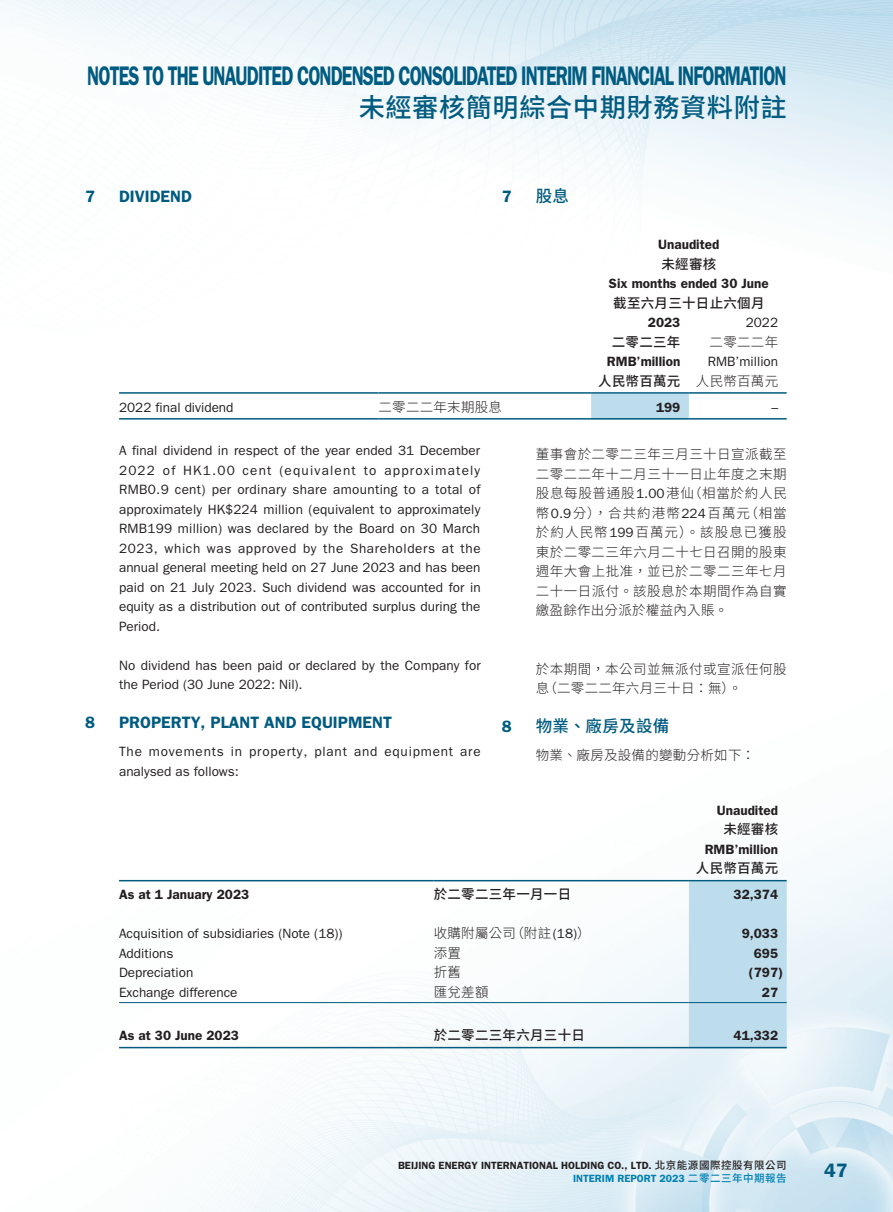
<style>
.page{position:relative;width:893px;height:1212px;background:#fff}
.page>*{position:absolute;margin:0;border:0;box-sizing:border-box;transform-origin:0 0}
.t1{font:600 27px "ITC Franklin Gothic Std";letter-spacing:-.05em;color:#005b80;scale:.68 1}
.t2{font:500 26.25px "Noto Sans CJ Ktc";letter-spacing:.02em;color:#005b80}
.t3{font:600 19.5px "ITC Franklin Gothic Std";color:#005b80}
._01_H1{font:600 16.5px "ITC Franklin Gothic Std";color:#005b80}
._01_H1-2{font:500 16.5px "Noto Sans CJ Ktc";letter-spacing:.02em;color:#005b80}
._00_txt{font:13.5px/19.5px "ITC Franklin Gothic Std";color:#231f20;text-align:justify}
._00_txt-2{font:300 13.5px/19.5px "Noto Sans CJ Ktc";letter-spacing:.04em;color:#231f20;text-align:justify}
._50_Table_txt{font:600 13.5px "ITC Franklin Gothic Std";color:#231f20}
._50_Table_txt-2{font:13.5px "ITC Franklin Gothic Std";color:#231f20}
._00_txt-3{font:13.5px/19.5px "ITC Franklin Gothic Std";letter-spacing:.06em;color:#231f20}
._50_Table_txt-3{font:500 13.5px "Noto Sans CJ Ktc";letter-spacing:.02em;color:#231f20}
._50_Table_txt-4{font:300 13.5px "Noto Sans CJ Ktc";letter-spacing:.02em;color:#231f20}
._00_txt-4{font:300 13.5px "Noto Sans CJ Ktc";letter-spacing:.02em;color:#231f20}
.t4{font:600 10.5px/13.6px "ITC Franklin Gothic Std";color:#231f20;text-align:right}
.s1{font-family:"ITC Franklin Gothic Std";font-weight:400}
.s2{font-family:"Noto Sans CJ Ktc";font-weight:500}
.s3{color:#007fb2}
.s4{font-family:"Noto Sans CJ Ktc";font-weight:500;color:#007fb2}
</style>
<div class="page">
<img style="left:0;top:0;width:893px;height:1212px">
<div style="left:591px;top:394px;width:98px;height:24px;background:#bddded"></div>
<hr style="left:119px;top:392px;width:259px;height:2px;background:#005b80">
<hr style="left:378px;top:392px;width:213px;height:2px;background:#005b80">
<hr style="left:591px;top:392px;width:98px;height:2px;background:#005b80">
<hr style="left:689px;top:392px;width:98px;height:2px;background:#005b80">
<hr style="left:119px;top:418px;width:259px;height:2px;background:#005b80">
<hr style="left:378px;top:418px;width:213px;height:2px;background:#005b80">
<hr style="left:591px;top:418px;width:98px;height:2px;background:#005b80">
<hr style="left:689px;top:418px;width:98px;height:2px;background:#005b80">
<div style="left:689px;top:881px;width:98px;height:166px;background:#bddded"></div>
<hr style="left:119px;top:880px;width:315px;height:1px;background:#005b80">
<hr style="left:434px;top:880px;width:255px;height:1px;background:#005b80">
<hr style="left:689px;top:880px;width:98px;height:1px;background:#005b80">
<hr style="left:119px;top:1002px;width:315px;height:1px;background:#005b80">
<hr style="left:434px;top:1002px;width:255px;height:1px;background:#005b80">
<hr style="left:689px;top:1002px;width:98px;height:1px;background:#005b80">
<hr style="left:119px;top:1047px;width:315px;height:1px;background:#005b80">
<hr style="left:434px;top:1047px;width:255px;height:1px;background:#005b80">
<hr style="left:689px;top:1047px;width:98px;height:1px;background:#005b80">
<h1 class="t1" style="left:87px;top:59px;width:1030px">NOTES TO THE UNAUDITED CONDENSED CONSOLIDATED INTERIM FINANCIAL INFORMATION</h1>
<h2 class="t2" style="left:359px;top:92px;width:429px">未經審核簡明綜合中期財務資料附註</h2>
<p class="_01_H1" style="left:85px;top:186px;width:11px">7</p>
<p class="_01_H1" style="left:119px;top:186px;width:74px">DIVIDEND</p>
<p class="_01_H1" style="left:502px;top:186px;width:11px">7</p>
<p class="_01_H1-2" style="left:536px;top:186px;width:35px">股息</p>
<p class="_50_Table_txt" style="left:658px;top:236px;width:63px">Unaudited</p>
<p class="_50_Table_txt-3" style="left:661px;top:256px;width:56px">未經審核</p>
<p class="_50_Table_txt" style="left:609px;top:275px;width:161px">Six months ended 30 June</p>
<p class="_50_Table_txt-3" style="left:613px;top:295px;width:153px">截至六月三十日止六個月</p>
<p class="_50_Table_txt" style="left:648px;top:314px;width:34px">2023</p>
<p class="_50_Table_txt-2" style="left:746px;top:315px;width:34px">2022</p>
<p class="_50_Table_txt-3" style="left:612px;top:334px;width:70px">二零二三年</p>
<p class="_50_Table_txt-4" style="left:710px;top:334px;width:70px">二零二二年</p>
<p class="_50_Table_txt" style="left:607px;top:353px;width:75px">RMB’million</p>
<p class="_50_Table_txt-2" style="left:708px;top:354px;width:72px">RMB’million</p>
<p class="_50_Table_txt-3" style="left:598px;top:373px;width:84px">人民幣百萬元</p>
<p class="_50_Table_txt-4" style="left:696px;top:373px;width:84px">人民幣百萬元</p>
<p class="_50_Table_txt-2" style="left:119px;top:399px;width:116px">2022 final dividend</p>
<p class="_50_Table_txt-4" style="left:378px;top:399px;width:125px">二零二二年末期股息</p>
<p class="_50_Table_txt" style="left:656px;top:399px;width:26px">199</p>
<p class="_50_Table_txt-2" style="left:771px;top:399px;width:8px">–</p>
<p class="_00_txt" style="left:119px;top:441px;width:363px">A final dividend in respect of the year ended 31 December 2022 of HK1.00 cent (equivalent to approximately RMB0.9 cent) per ordinary share amounting to a total of approximately HK$224 million (equivalent to approximately RMB199 million) was declared by the Board on 30 March 2023, which was approved by the Shareholders at the annual general meeting held on 27 June 2023 and has been paid on 21 July 2023. Such dividend was accounted for in equity as a distribution out of contributed surplus during the Period.</p>
<p class="_00_txt" style="left:119px;top:656px;width:363px">No dividend has been paid or declared by the Company for the Period (30 June 2022: Nil).</p>
<p class="_00_txt-2" style="left:536px;top:445px;width:252px">董事會於二零二三年三月三十日宣派截至二零二二年十二月三十一日止年度之末期股息每股普通股<span class="s1">1.00</span>港仙（相當於約人民幣<span class="s1">0.9</span>分），合共約港幣<span class="s1">224</span>百萬元（相當於約人民幣<span class="s1">199</span>百萬元）。該股息已獲股東於二零二三年六月二十七日召開的股東週年大會上批准，並已於二零二三年七月二十一日派付。該股息於本期間作為自實繳盈餘作出分派於權益內入賬。</p>
<p class="_00_txt-2" style="left:536px;top:659px;width:252px">於本期間，本公司並無派付或宣派任何股息（二零二二年六月三十日：無）。</p>
<p class="_01_H1" style="left:85px;top:713px;width:11px">8</p>
<p class="_01_H1" style="left:119px;top:713px;width:274px">PROPERTY, PLANT AND EQUIPMENT</p>
<p class="_00_txt-3" style="left:119px;top:742px;width:363px">The movements in property, plant and equipment are analysed as follows:</p>
<p class="_01_H1" style="left:502px;top:717px;width:11px">8</p>
<p class="_01_H1-2" style="left:536px;top:717px;width:135px">物業、廠房及設備</p>
<p class="_00_txt-4" style="left:536px;top:748px;width:221px">物業、廠房及設備的變動分析如下：</p>
<p class="_50_Table_txt" style="left:717px;top:802px;width:63px">Unaudited</p>
<p class="_50_Table_txt-3" style="left:723px;top:822px;width:56px">未經審核</p>
<p class="_50_Table_txt" style="left:705px;top:841px;width:75px">RMB’million</p>
<p class="_50_Table_txt-3" style="left:696px;top:861px;width:84px">人民幣百萬元</p>
<p class="_50_Table_txt" style="left:119px;top:887px;width:132px">As at 1 January 2023</p>
<p class="_50_Table_txt-3" style="left:434px;top:887px;width:139px">於二零二三年一月一日</p>
<p class="_50_Table_txt" style="left:734px;top:887px;width:46px">32,374</p>
<p class="_50_Table_txt-2" style="left:119px;top:926px;width:225px">Acquisition of subsidiaries (Note (18))</p>
<p class="_50_Table_txt-4" style="left:434px;top:926px;width:158px">收購附屬公司（附註<span class="s1">(18)</span>）</p>
<p class="_50_Table_txt" style="left:742px;top:926px;width:38px">9,033</p>
<p class="_50_Table_txt-2" style="left:119px;top:945px;width:56px">Additions</p>
<p class="_50_Table_txt-4" style="left:434px;top:945px;width:29px">添置</p>
<p class="_50_Table_txt" style="left:754px;top:945px;width:26px">695</p>
<p class="_50_Table_txt-2" style="left:119px;top:965px;width:76px">Depreciation</p>
<p class="_50_Table_txt-4" style="left:434px;top:965px;width:29px">折舊</p>
<p class="_50_Table_txt" style="left:749px;top:965px;width:36px">(797)</p>
<p class="_50_Table_txt-2" style="left:119px;top:984px;width:120px">Exchange difference</p>
<p class="_50_Table_txt-4" style="left:434px;top:984px;width:56px">匯兌差額</p>
<p class="_50_Table_txt" style="left:762px;top:984px;width:18px">27</p>
<p class="_50_Table_txt" style="left:119px;top:1028px;width:121px">As at 30 June 2023</p>
<p class="_50_Table_txt-3" style="left:434px;top:1028px;width:153px">於二零二三年六月三十日</p>
<p class="_50_Table_txt" style="left:734px;top:1028px;width:46px">41,332</p>
<p class="t4" style="left:398px;top:1158px;width:390px">BEIJING ENERGY INTERNATIONAL HOLDING CO., LTD. <span class="s2">北京能源國際控股有限公司<br></span><span class="s3">INTERIM REPORT 2023</span> <span class="s4">二零二三年中期報告</span></p>
<h3 class="t3" style="left:824px;top:1159px;width:25px">47</h3>
</div>
